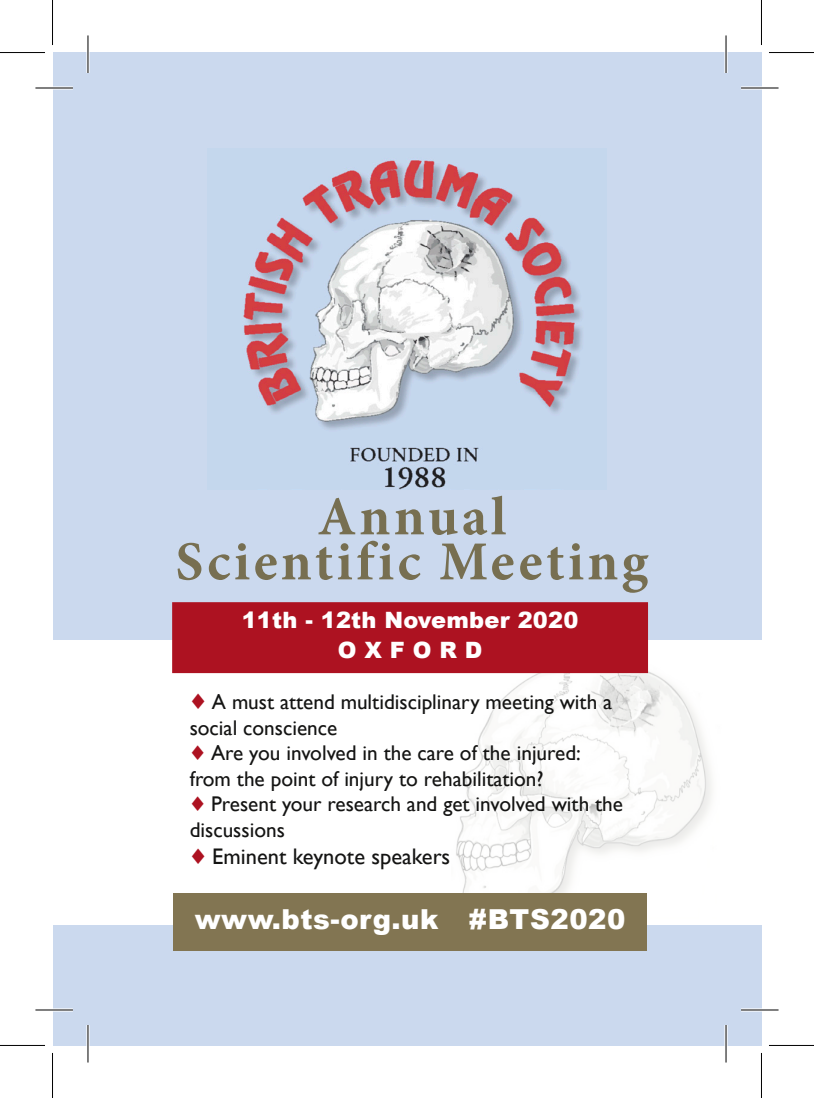
<style>
.page{position:relative;width:814px;height:1098px;background:#fff}
.page>*{position:absolute;margin:0;border:0;box-sizing:border-box;transform-origin:0 0}
.t1{font:700 55px "Minion Pro";letter-spacing:.06em;color:#776f51}
.t2{font:900 27.5px "Arial";letter-spacing:.02em;color:#fff}
.t3{font:900 22.5px "Arial";letter-spacing:.01em;color:#fff}
.t4{font:22.5px "Gill Sans";color:#141413}
.t5{font:21.25px/25.5px "Gill Sans";color:#141413}
.s1{color:#ad1221}
</style>
<div class="page">
<div style="left:52px;top:53px;width:709px;height:586px;background:#cbd9ee"></div>
<div style="left:52px;top:925px;width:709px;height:120px;background:#cbd9ee"></div>
<img style="left:288px;top:643px;width:424px;height:249px">
<div style="left:173px;top:892px;width:474px;height:58px;background:#827552"></div>
<div style="left:173px;top:603px;width:474px;height:68px;background:#ad1221"></div>
<div style="left:172px;top:602px;width:476px;height:71px;border:2px solid #ad1221"></div>
<img style="left:242px;top:157px;width:341px;height:332px">
<hr style="left:35px;top:86px;width:38px;height:3px;background:#fff">
<hr style="left:741px;top:86px;width:37px;height:3px;background:#fff">
<hr style="left:35px;top:1008px;width:38px;height:3px;background:#fff">
<hr style="left:741px;top:1008px;width:37px;height:3px;background:#fff">
<hr style="left:86px;top:35px;width:3px;height:38px;background:#fff">
<hr style="left:86px;top:1024px;width:3px;height:38px;background:#fff">
<hr style="left:724px;top:35px;width:3px;height:38px;background:#fff">
<hr style="left:724px;top:1024px;width:3px;height:38px;background:#fff">
<hr style="left:35px;top:88px;width:38px;height:1px;background:#000">
<hr style="left:741px;top:88px;width:37px;height:1px;background:#000">
<hr style="left:35px;top:1009px;width:38px;height:1px;background:#000">
<hr style="left:741px;top:1009px;width:37px;height:1px;background:#000">
<hr style="left:88px;top:35px;width:1px;height:38px;background:#000">
<hr style="left:88px;top:1024px;width:1px;height:38px;background:#000">
<hr style="left:725px;top:35px;width:1px;height:38px;background:#000">
<hr style="left:725px;top:1024px;width:1px;height:38px;background:#000">
<hr style="left:0;top:52px;width:45px;height:1px;background:#000">
<hr style="left:769px;top:52px;width:45px;height:1px;background:#000">
<hr style="left:0;top:1044px;width:45px;height:1px;background:#000">
<hr style="left:769px;top:1044px;width:45px;height:1px;background:#000">
<hr style="left:52px;top:0;width:1px;height:45px;background:#000">
<hr style="left:52px;top:1052px;width:1px;height:45px;background:#000">
<hr style="left:761px;top:0;width:1px;height:45px;background:#000">
<hr style="left:761px;top:1052px;width:1px;height:45px;background:#000">
<p class="t1" style="left:317px;top:478px;width:190px">Annual</p>
<p class="t1" style="left:175px;top:523px;width:474px">Scientific Meeting</p>
<p class="t3" style="left:242px;top:604px;width:338px">11th - 12th November 2020</p>
<p class="t3" style="left:338px;top:634px;width:146px">O X F O R D</p>
<p class="t5" style="left:190px;top:689px;width:424px"><span class="s1">♦</span> A must attend multidisciplinary meeting with a social conscience</p>
<p class="t5" style="left:190px;top:740px;width:393px"><span class="s1">♦</span> Are you involved in the care of the injured:</p>
<p class="t5" style="left:190px;top:765px;width:355px">from the point of injury to rehabilitation?</p>
<p class="t5" style="left:190px;top:791px;width:435px"><span class="s1">♦</span> Present your research and get involved with the discussions</p>
<p class="t4" style="left:190px;top:842px;width:262px"><span class="s1">♦</span> Eminent keynote speakers</p>
<p class="t2" style="left:195px;top:898px;width:432px">www.bts-org.uk #BTS2020</p>
</div>
